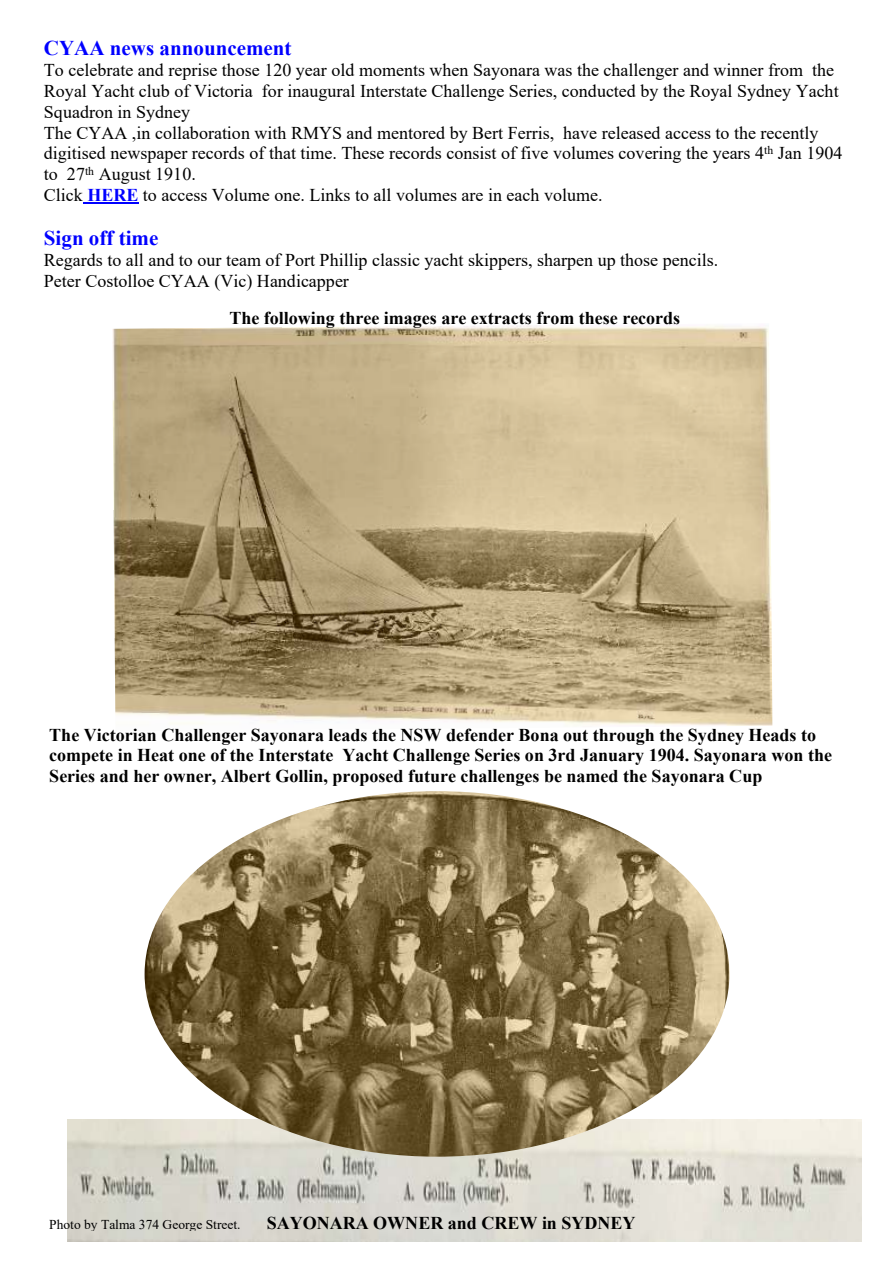
<style>
.page{position:relative;width:893px;height:1263px;background:#fff}
.page>*{position:absolute;margin:0;border:0;box-sizing:border-box;transform-origin:0 0}
.t1{font:700 21px "Times New Roman";color:#00f}
.t2{font:18px/20.7px "Times New Roman";color:#000}
.t3{font:700 18px/20.7px "Times New Roman";color:#000}
.t4{font:13.5px "Times New Roman";color:#000}
.s1{font-weight:700;color:#00f}
</style>
<div class="page">
<img style="left:112px;top:325px;width:660px;height:401px">
<img style="left:67px;top:1119px;width:795px;height:122px">
<img style="left:145px;top:791px;width:584px;height:366px;border-radius:50%">
<hr style="left:83px;top:202px;width:55px;height:1px;background:#00f">
<p class="t1" style="left:44px;top:41px;width:249px">CYAA news announcement</p>
<p class="t2" style="left:44px;top:62px;width:800px">To celebrate and reprise those 120 year old moments when Sayonara was the challenger and winner from the Royal Yacht club of Victoria for inaugural Interstate Challenge Series, conducted by the Royal Sydney Yacht Squadron in Sydney<br>The CYAA ,in collaboration with RMYS and mentored by Bert Ferris, have released access to the recently digitised newspaper records of that time. These records consist of five volumes covering the years 4<sup>th</sup> Jan 1904 to 27<sup>th</sup> August 1910.<br>Click <span class="s1">HERE</span> to access Volume one. Links to all volumes are in each volume.</p>
<p class="t1" style="left:44px;top:230px;width:116px">Sign off time</p>
<p class="t2" style="left:44px;top:251px;width:676px">Regards to all and to our team of Port Phillip classic yacht skippers, sharpen up those pencils.<br>Peter Costolloe CYAA (Vic) Handicapper</p>
<p class="t3" style="left:229px;top:310px;width:452px">The following three images are extracts from these records</p>
<p class="t3" style="left:49px;top:726px;width:784px">The Victorian Challenger Sayonara leads the NSW defender Bona out through the Sydney Heads to compete in Heat one of the Interstate Yacht Challenge Series on 3rd January 1904. Sayonara won the<br>Series and her owner, Albert Gollin, proposed future challenges be named the Sayonara Cup</p>
<p class="t4" style="left:49px;top:1219px;width:193px">Photo by Talma 374 George Street.</p>
<p class="t3" style="left:267px;top:1215px;width:370px">SAYONARA OWNER and CREW in SYDNEY</p>
</div>
